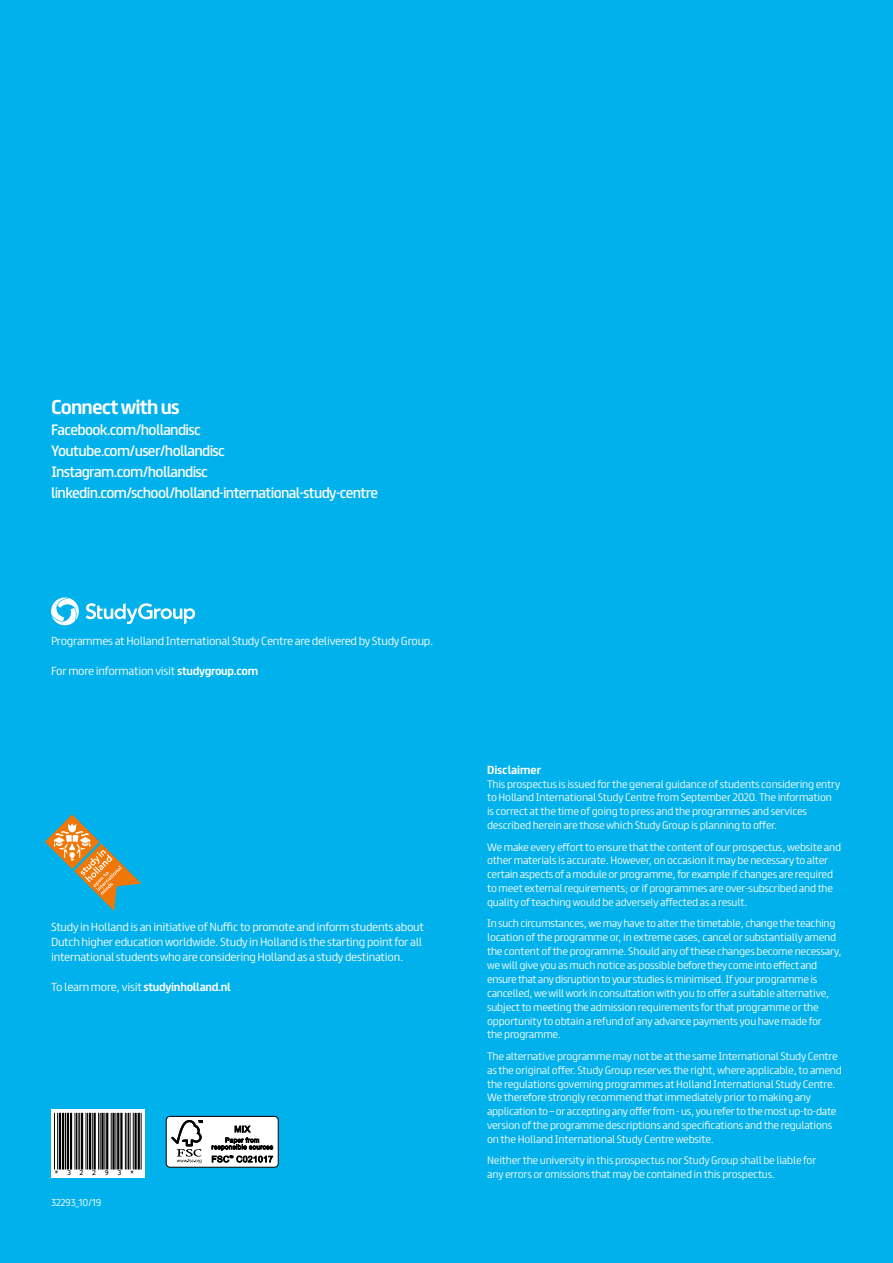
<style>
.page{position:relative;width:893px;height:1263px;background:#00b1eb}
.page>*{position:absolute;margin:0;border:0;box-sizing:border-box;transform-origin:0 0}
.t1{font:700 18px "FS Truman";letter-spacing:-.05em;color:#fff}
.t2{font:13.5px/21px "FS Truman";letter-spacing:-.05em;color:#fff}
.t3{font:300 10.5px/15px "FS Truman";letter-spacing:-.025em;color:#fff}
.t4{font:700 10.5px "FS Truman";letter-spacing:-.01em;color:#fff}
.t5{font:300 9.75px/13.8px "FS Truman";letter-spacing:-.02em;color:#fff}
.t6{font:300 9px "FS Truman";letter-spacing:-.025em;color:#fff}
.t7{font:7.8px "Courier";letter-spacing:1em;color:#000}
.s1{font-weight:700}
</style>
<div class="page">
<svg style="left:45px;top:814px;width:96px;height:97px"></svg>
<svg style="left:51px;top:1110px;width:94px;height:68px;background:#d7d7d7"></svg>
<hr style="left:54px;top:1113px;width:1px;height:56px;background:#000">
<hr style="left:57px;top:1113px;width:1px;height:56px;background:#000">
<hr style="left:59px;top:1113px;width:2px;height:56px;background:#000">
<hr style="left:62px;top:1113px;width:2px;height:56px;background:#000">
<hr style="left:65px;top:1113px;width:1px;height:56px;background:#000">
<hr style="left:67px;top:1113px;width:2px;height:56px;background:#000">
<hr style="left:70px;top:1113px;width:2px;height:56px;background:#000">
<hr style="left:75px;top:1113px;width:1px;height:56px;background:#000">
<hr style="left:76px;top:1113px;width:1px;height:56px;background:#000">
<hr style="left:78px;top:1113px;width:1px;height:56px;background:#000">
<hr style="left:79px;top:1113px;width:1px;height:56px;background:#000">
<hr style="left:81px;top:1113px;width:2px;height:56px;background:#000">
<hr style="left:86px;top:1113px;width:1px;height:56px;background:#000">
<hr style="left:87px;top:1113px;width:1px;height:56px;background:#000">
<hr style="left:89px;top:1113px;width:2px;height:56px;background:#000">
<hr style="left:92px;top:1113px;width:1px;height:56px;background:#000">
<hr style="left:94px;top:1113px;width:2px;height:56px;background:#000">
<hr style="left:98px;top:1113px;width:1px;height:56px;background:#000">
<hr style="left:100px;top:1113px;width:1px;height:56px;background:#000">
<hr style="left:101px;top:1113px;width:3px;height:56px;background:#000">
<hr style="left:105px;top:1113px;width:1px;height:56px;background:#000">
<hr style="left:106px;top:1113px;width:2px;height:56px;background:#000">
<hr style="left:111px;top:1113px;width:1px;height:56px;background:#000">
<hr style="left:112px;top:1113px;width:3px;height:56px;background:#000">
<hr style="left:116px;top:1113px;width:1px;height:56px;background:#000">
<hr style="left:117px;top:1113px;width:2px;height:56px;background:#000">
<hr style="left:120px;top:1113px;width:3px;height:56px;background:#000">
<hr style="left:125px;top:1113px;width:1px;height:56px;background:#000">
<hr style="left:127px;top:1113px;width:1px;height:56px;background:#000">
<hr style="left:128px;top:1113px;width:1px;height:56px;background:#000">
<hr style="left:130px;top:1113px;width:1px;height:56px;background:#000">
<hr style="left:133px;top:1113px;width:1px;height:56px;background:#000">
<hr style="left:134px;top:1113px;width:3px;height:56px;background:#000">
<hr style="left:138px;top:1113px;width:2px;height:56px;background:#000">
<hr style="left:141px;top:1113px;width:1px;height:56px;background:#000">
<div style="left:166px;top:1116px;width:112px;height:51px;background:#fff;border-radius:4px"></div>
<div style="left:166px;top:1116px;width:113px;height:51px;border:1px solid #000;border-radius:4px"></div>
<svg style="left:171px;top:1120px;width:32px;height:43px"></svg>
<svg style="left:212px;top:1125px;width:61px;height:37px"></svg>
<svg style="left:86px;top:603px;width:109px;height:21px"></svg>
<svg style="left:51px;top:597px;width:28px;height:29px"></svg>
<h1 class="t1" style="left:51px;top:391px;width:130px">Connect with us</h1>
<h2 class="t2" style="left:51px;top:418px;width:329px">Facebook.com/hollandisc Youtube.com/user/hollandisc Instagram.com/hollandisc linkedin.com/school/holland-international-study-centre</h2>
<p class="t3" style="left:51px;top:632px;width:384px">Programmes at Holland International Study Centre are delivered by Study Group.</p>
<p class="t3" style="left:51px;top:662px;width:209px">For more information visit <span class="s1">studygroup.com</span></p>
<p class="t3" style="left:51px;top:918px;width:374px">Study in Holland is an initiative of Nuffic to promote and inform students about<br>Dutch higher education worldwide. Study in Holland is the starting point for all international students who are considering Holland as a study destination.</p>
<p class="t3" style="left:51px;top:978px;width:181px">To learn more, visit <span class="s1">studyinholland.nl</span></p>
<p class="t7" style="left:54px;top:1166px;width:82px">*32293*</p>
<p class="t6" style="left:51px;top:1195px;width:52px">32293_10/19</p>
<p class="t4" style="left:487px;top:760px;width:55px">Disclaimer</p>
<p class="t5" style="left:487px;top:776px;width:355px">This prospectus is issued for the general guidance of students considering entry to Holland International Study Centre from September 2020. The information is correct at the time of going to press and the programmes and services described herein are those which Study Group is planning to offer.</p>
<p class="t5" style="left:487px;top:839px;width:356px">We make every effort to ensure that the content of our prospectus, website and other materials is accurate. However, on occasion it may be necessary to alter certain aspects of a module or programme, for example if changes are required to meet external requirements; or if programmes are over-subscribed and the quality of teaching would be adversely affected as a result.</p>
<p class="t5" style="left:487px;top:916px;width:356px">In such circumstances, we may have to alter the timetable, change the teaching location of the programme or, in extreme cases, cancel or substantially amend the content of the programme. Should any of these changes become necessary, we will give you as much notice as possible before they come into effect and ensure that any disruption to your studies is minimised. If your programme is cancelled, we will work in consultation with you to offer a suitable alternative, subject to meeting the admission requirements for that programme or the opportunity to obtain a refund of any advance payments you have made for<br>the programme.</p>
<p class="t5" style="left:487px;top:1048px;width:356px">The alternative programme may not be at the same International Study Centre as the original offer. Study Group reserves the right, where applicable, to amend the regulations governing programmes at Holland International Study Centre.<br>We therefore strongly recommend that immediately prior to making any application to – or accepting any offer from - us, you refer to the most up-to-date version of the programme descriptions and specifications and the regulations on the Holland International Study Centre website.</p>
<p class="t5" style="left:487px;top:1153px;width:331px">Neither the university in this prospectus nor Study Group shall be liable for any errors or omissions that may be contained in this prospectus.</p>
</div>
